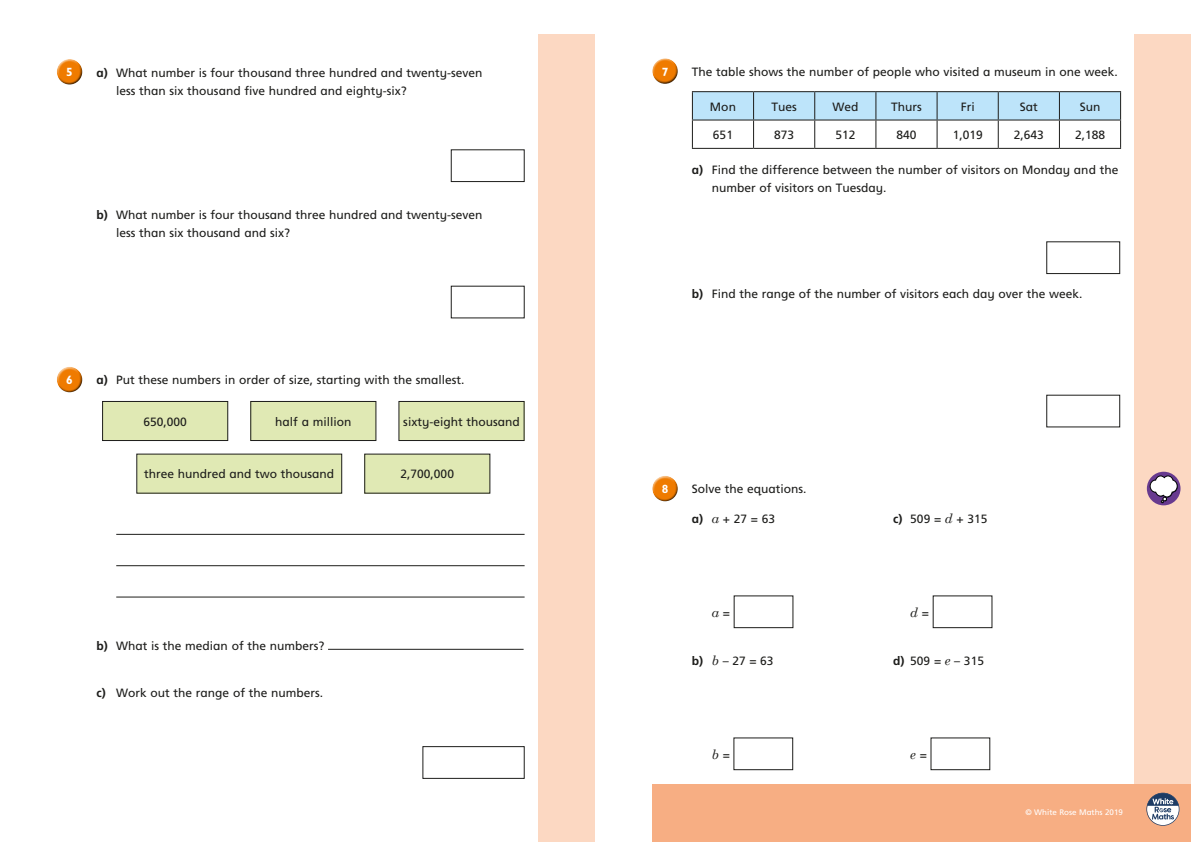
<style>
.page{position:relative;width:1191px;height:842px;background:#fff}
.page>*{position:absolute;margin:0;border:0;box-sizing:border-box;transform-origin:0 0}
.t1{font:italic 13px "Century Schoolbook";color:#1d1d1b}
.t2{font:12px/18px "Frutiger Inf";color:#1d1d1b}
.t3{font:700 12px "Gill Infant";color:#fff}
.t4{font:8px "Frutiger Inf";color:#fff}
.s1{font-weight:700}
.s2{font-family:"Century Schoolbook";font-style:italic;font-size:13px}
.s3{font-family:"Frutiger Inf";font-style:normal;font-size:12px}
</style>
<div class="page">
<div style="left:652px;top:58px;width:26px;height:20px;background:#fff;opacity:.75"></div>
<div style="left:652px;top:62px;width:27px;height:23px;background:#1d1d1b;opacity:.75"></div>
<hr style="left:692px;top:91px;width:61px;height:1px;background:#1d1d1b">
<hr style="left:753px;top:91px;width:61px;height:1px;background:#1d1d1b">
<hr style="left:814px;top:91px;width:62px;height:1px;background:#1d1d1b">
<hr style="left:876px;top:91px;width:61px;height:1px;background:#1d1d1b">
<hr style="left:937px;top:91px;width:61px;height:1px;background:#1d1d1b">
<hr style="left:998px;top:91px;width:61px;height:1px;background:#1d1d1b">
<hr style="left:1059px;top:91px;width:62px;height:1px;background:#1d1d1b">
<svg style="left:692px;top:92px;width:429px;height:56px"></svg>
<hr style="left:692px;top:148px;width:61px;height:1px;background:#1d1d1b">
<hr style="left:753px;top:148px;width:61px;height:1px;background:#1d1d1b">
<hr style="left:814px;top:148px;width:62px;height:1px;background:#1d1d1b">
<hr style="left:876px;top:148px;width:61px;height:1px;background:#1d1d1b">
<hr style="left:937px;top:148px;width:61px;height:1px;background:#1d1d1b">
<hr style="left:998px;top:148px;width:61px;height:1px;background:#1d1d1b">
<hr style="left:1059px;top:148px;width:62px;height:1px;background:#1d1d1b">
<div style="left:1046px;top:241px;width:74px;height:33px;border:1px solid #1d1d1b"></div>
<div style="left:1046px;top:395px;width:74px;height:32px;border:1px solid #1d1d1b"></div>
<div style="left:652px;top:475px;width:26px;height:21px;background:#fff;opacity:.75"></div>
<div style="left:652px;top:480px;width:27px;height:22px;background:#1d1d1b;opacity:.75"></div>
<div style="left:734px;top:595px;width:59px;height:33px;border:1px solid #1d1d1b"></div>
<div style="left:932px;top:595px;width:60px;height:33px;border:1px solid #1d1d1b"></div>
<div style="left:733px;top:737px;width:60px;height:33px;border:1px solid #1d1d1b"></div>
<div style="left:930px;top:737px;width:60px;height:33px;border:1px solid #1d1d1b"></div>
<div style="left:539px;top:34px;width:99px;height:808px;background:#fcd8c2"></div>
<div style="left:595px;top:0;width:48px;height:842px;background:#fff"></div>
<div style="left:1134px;top:34px;width:57px;height:808px;background:#fcd8c2"></div>
<hr style="left:116px;top:534px;width:408px;height:1px;background:#1d1d1b">
<hr style="left:116px;top:565px;width:408px;height:1px;background:#1d1d1b">
<hr style="left:116px;top:597px;width:408px;height:1px;background:#1d1d1b">
<div style="left:57px;top:59px;width:26px;height:20px;background:#fff;opacity:.75"></div>
<div style="left:57px;top:63px;width:27px;height:23px;background:#1d1d1b;opacity:.75"></div>
<div style="left:451px;top:149px;width:73px;height:33px;border:1px solid #1d1d1b"></div>
<div style="left:57px;top:366px;width:26px;height:21px;background:#fff;opacity:.75"></div>
<div style="left:57px;top:371px;width:27px;height:22px;background:#1d1d1b;opacity:.75"></div>
<hr style="left:328px;top:649px;width:195px;height:1px;background:#1d1d1b">
<div style="left:422px;top:746px;width:102px;height:33px;border:1px solid #1d1d1b"></div>
<div style="left:652px;top:785px;width:539px;height:57px;background:#f7ae83"></div>
<svg style="left:1146px;top:793px;width:33px;height:33px"></svg>
<svg style="left:1146px;top:472px;width:34px;height:33px"></svg>
<svg style="left:1149px;top:476px;width:28px;height:27px"></svg>
<div style="left:103px;top:401px;width:125px;height:39px;background:#e0e9b4"></div>
<div style="left:102px;top:401px;width:126px;height:40px;border:1px solid #1d1d1b"></div>
<div style="left:137px;top:454px;width:205px;height:39px;background:#e0e9b4"></div>
<div style="left:251px;top:401px;width:125px;height:39px;background:#e0e9b4"></div>
<div style="left:250px;top:401px;width:126px;height:40px;border:1px solid #1d1d1b"></div>
<div style="left:365px;top:454px;width:125px;height:39px;background:#e0e9b4"></div>
<div style="left:399px;top:401px;width:125px;height:39px;background:#e0e9b4"></div>
<div style="left:398px;top:401px;width:126px;height:40px;border:1px solid #1d1d1b"></div>
<p class="t3" style="left:66px;top:65px;width:8px">5</p>
<p class="t2" style="left:116px;top:63px;width:368px;text-indent:-20px"><span class="s1">a)</span> What number is four thousand three hundred and twenty-seven less than six thousand five hundred and eighty-six?</p>
<p class="t2" style="left:116px;top:205px;width:368px;text-indent:-20px"><span class="s1">b)</span> What number is four thousand three hundred and twenty-seven less than six thousand and six?</p>
<p class="t3" style="left:66px;top:373px;width:8px">6</p>
<p class="t2" style="left:96px;top:371px;width:369px"><span class="s1">a)</span> Put these numbers in order of size, starting with the smallest.</p>
<p class="t2" style="left:143px;top:412px;width:45px">650,000</p>
<p class="t2" style="left:275px;top:412px;width:78px">half a million</p>
<p class="t2" style="left:403px;top:412px;width:118px">sixty-eight thousand</p>
<p class="t2" style="left:144px;top:465px;width:192px">three hundred and two thousand</p>
<p class="t2" style="left:400px;top:465px;width:55px">2,700,000</p>
<p class="t2" style="left:96px;top:636px;width:229px"><span class="s1">b)</span> What is the median of the numbers?</p>
<p class="t2" style="left:96px;top:684px;width:228px"><span class="s1">c)</span> Work out the range of the numbers.</p>
<p class="t3" style="left:662px;top:64px;width:8px">7</p>
<p class="t2" style="left:692px;top:63px;width:427px">The table shows the number of people who visited a museum in one week.</p>
<p class="t2" style="left:710px;top:97px;width:27px">Mon</p>
<p class="t2" style="left:771px;top:97px;width:27px">Tues</p>
<p class="t2" style="left:832px;top:97px;width:28px">Wed</p>
<p class="t2" style="left:891px;top:97px;width:32px">Thurs</p>
<p class="t2" style="left:960px;top:97px;width:16px">Fri</p>
<p class="t2" style="left:1019px;top:97px;width:20px">Sat</p>
<p class="t2" style="left:1079px;top:97px;width:22px">Sun</p>
<p class="t2" style="left:713px;top:126px;width:22px">651</p>
<p class="t2" style="left:774px;top:126px;width:22px">873</p>
<p class="t2" style="left:835px;top:126px;width:22px">512</p>
<p class="t2" style="left:896px;top:126px;width:22px">840</p>
<p class="t2" style="left:952px;top:126px;width:32px">1,019</p>
<p class="t2" style="left:1013px;top:126px;width:32px">2,643</p>
<p class="t2" style="left:1075px;top:126px;width:32px">2,188</p>
<p class="t2" style="left:712px;top:161px;width:408px;text-indent:-20px"><span class="s1">a)</span> Find the difference between the number of visitors on Monday and the number of visitors on Tuesday.</p>
<p class="t2" style="left:692px;top:285px;width:392px"><span class="s1">b)</span> Find the range of the number of visitors each day over the week.</p>
<p class="t3" style="left:662px;top:482px;width:8px">8</p>
<p class="t2" style="left:692px;top:480px;width:116px">Solve the equations.</p>
<p class="t2" style="left:692px;top:509px;width:85px"><span class="s1">a)</span> <span class="s2">a</span> + 27 = 63</p>
<p class="t2" style="left:893px;top:509px;width:96px"><span class="s1">c)</span> 509 = <span class="s2">d</span> + 315</p>
<p class="t1" style="left:711px;top:605px;width:20px">a <span class="s3">=</span></p>
<p class="t1" style="left:910px;top:605px;width:20px">d <span class="s3">=</span></p>
<p class="t2" style="left:692px;top:651px;width:83px"><span class="s1">b)</span> <span class="s2">b</span> – 27 = 63</p>
<p class="t2" style="left:893px;top:651px;width:92px"><span class="s1">d)</span> 509 = <span class="s2">e</span> – 315</p>
<p class="t1" style="left:711px;top:747px;width:20px">b <span class="s3">=</span></p>
<p class="t1" style="left:910px;top:747px;width:18px">e <span class="s3">=</span></p>
<p class="t4" style="left:1025px;top:808px;width:99px">© White Rose Maths 2019</p>
</div>
